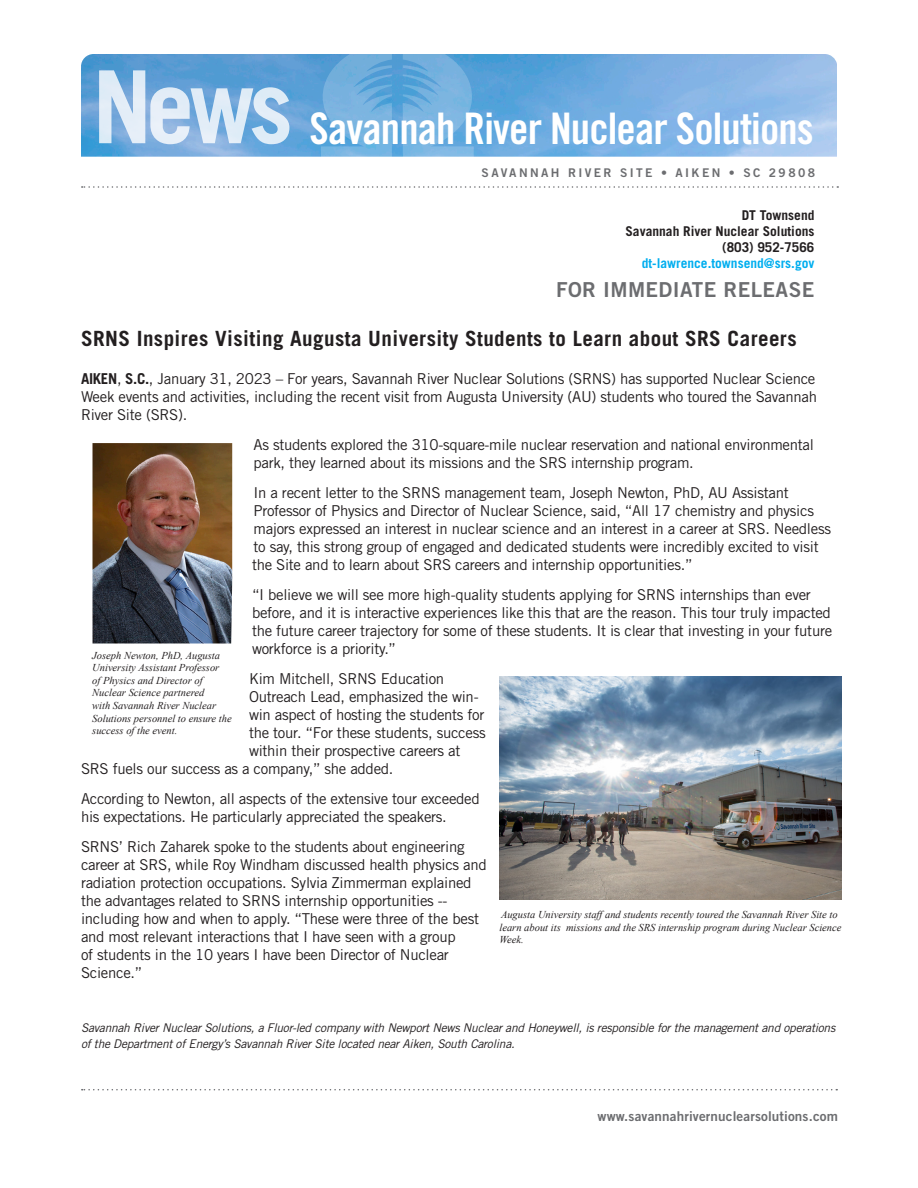
<style>
.page{position:relative;width:918px;height:1188px;background:#fff}
.page>*{position:absolute;margin:0;border:0;box-sizing:border-box;transform-origin:0 0}
.t1{font:43.5px "Trade Gothic LT Std Bd Cn 20";letter-spacing:-.02em;color:#fff}
._01_Headline_01{font:700 21px "Trade Gothic LT Std";letter-spacing:.02em;color:#231f20}
.t2{font:20.7px "Trade Gothic LT Std Bd 2";letter-spacing:.02em;color:#6c6d70}
._03_Body{font:15px/18px "Trade Gothic LT Std";letter-spacing:-.02em;color:#231f20}
._07_Media_Contact{font:700 13.5px "Trade Gothic LT Std";color:#231f20}
.t3{font:13.5px "Trade Gothic LT Std Bd 2";letter-spacing:.01em;color:#6c6d70}
._07_Media_Contact-2{font:700 13.5px "Trade Gothic LT Std";color:#00aeef}
._03_Body-2{font:italic 12px/16.2px "Trade Gothic LT Std";letter-spacing:-.02em;color:#231f20}
.t4{font:12px "Trade Gothic LT Std Bd 2";letter-spacing:.2em;color:#6c6d70}
._03_Body-3{font:italic 10.5px/12.6px "Times New Roman";color:#231f20}
.s1{font-weight:700}
</style>
<div class="page">
<img style="left:81px;top:54px;width:756px;height:103px">
<svg style="left:321px;top:54px;width:71px;height:103px;background:#6daddc"></svg>
<svg style="left:403px;top:54px;width:71px;height:103px;background:#70afde"></svg>
<svg style="left:99px;top:70px;width:190px;height:74px;background:#a6c8e8"></svg>
<svg style="left:82px;top:1089px;width:755px;height:1px"></svg>
<svg style="left:82px;top:186px;width:756px;height:2px"></svg>
<img style="left:500px;top:676px;width:342px;height:224px">
<img style="left:93px;top:443px;width:139px;height:201px">
<h1 class="t1" style="left:310px;top:102px;width:506px">Savannah River Nuclear Solutions</h1>
<p class="t4" style="left:482px;top:165px;width:335px">SAVANNAH RIVER SITE • AIKEN • SC 29808</p>
<p class="_07_Media_Contact" style="left:742px;top:207px;width:74px">DT Townsend</p>
<p class="_07_Media_Contact" style="left:625px;top:223px;width:191px">Savannah River Nuclear Solutions</p>
<p class="_07_Media_Contact" style="left:722px;top:239px;width:94px">(803) 952-7566</p>
<p class="_07_Media_Contact-2" style="left:642px;top:255px;width:174px">dt-lawrence.townsend@srs.gov</p>
<p class="t2" style="left:556px;top:277px;width:260px">FOR IMMEDIATE RELEASE</p>
<p class="_01_Headline_01" style="left:81px;top:325px;width:717px">SRNS Inspires Visiting Augusta University Students to Learn about SRS Careers</p>
<p class="_03_Body" style="left:81px;top:369px;width:738px;text-align:justify"><span class="s1">AIKEN</span>, <span class="s1">S.C.</span>, January 31, 2023 – For years, Savannah River Nuclear Solutions (SRNS) has supported Nuclear Science Week events and activities, including the recent visit from Augusta University (AU) students who toured the Savannah River Site (SRS).</p>
<p class="_03_Body" style="left:254px;top:435px;width:562px">As students explored the 310-square-mile nuclear reservation and national environmental park, they learned about its missions and the SRS internship program.</p>
<p class="_03_Body" style="left:252px;top:483px;width:581px">In a recent letter to the SRNS management team, Joseph Newton, PhD, AU Assistant Professor of Physics and Director of Nuclear Science, said, “All 17 chemistry and physics majors expressed an interest in nuclear science and an interest in a career at SRS. Needless to say, this strong group of engaged and dedicated students were incredibly excited to visit the Site and to learn about SRS careers and internship opportunities.”</p>
<p class="_03_Body" style="left:252px;top:585px;width:582px">“I believe we will see more high-quality students applying for SRNS internships than ever before, and it is interactive experiences like this that are the reason. This tour truly impacted the future career trajectory for some of these students. It is clear that investing in your future workforce is a priority.”</p>
<p class="_03_Body" style="left:249px;top:669px;width:197px">Kim Mitchell, SRNS Education</p>
<p class="_03_Body" style="left:249px;top:687px;width:231px">Outreach Lead, emphasized the win-</p>
<p class="_03_Body" style="left:249px;top:705px;width:237px">win aspect of hosting the students for</p>
<p class="_03_Body" style="left:249px;top:723px;width:238px">the tour. “For these students, success</p>
<p class="_03_Body" style="left:249px;top:741px;width:213px">within their prospective careers at</p>
<p class="_03_Body" style="left:81px;top:759px;width:314px">SRS fuels our success as a company,” she added.</p>
<p class="_03_Body" style="left:81px;top:789px;width:400px">According to Newton, all aspects of the extensive tour exceeded his expectations. He particularly appreciated the speakers.</p>
<p class="_03_Body" style="left:81px;top:837px;width:407px">SRNS’ Rich Zaharek spoke to the students about engineering career at SRS, while Roy Windham discussed health physics and radiation protection occupations. Sylvia Zimmerman explained the advantages related to SRNS internship opportunities -- including how and when to apply. “These were three of the best and most relevant interactions that I have seen with a group<br>of students in the 10 years I have been Director of Nuclear Science.”</p>
<p class="_03_Body-3" style="left:92px;top:649px;width:141px">Joseph Newton, PhD, Augusta<br>University Assistant Professor<br>of Physics and Director of<br>Nuclear Science partnered<br>with Savannah River Nuclear<br>Solutions personnel to ensure the success of the event.</p>
<p class="_03_Body-3" style="left:500px;top:908px;width:344px">Augusta University staffand students recently toured the Savannah River Site to learn about its missions and the SRS internship program during Nuclear Science<br>Week.</p>
<p class="_03_Body-2" style="left:81px;top:1020px;width:756px">Savannah River Nuclear Solutions, a Fluor-led company with Newport News Nuclear and Honeywell, is responsible for the management and operations of the Department of Energy’s Savannah River Site located near Aiken, South Carolina.</p>
<p class="t3" style="left:598px;top:1107px;width:242px">www.savannahrivernuclearsolutions.com</p>
</div>
